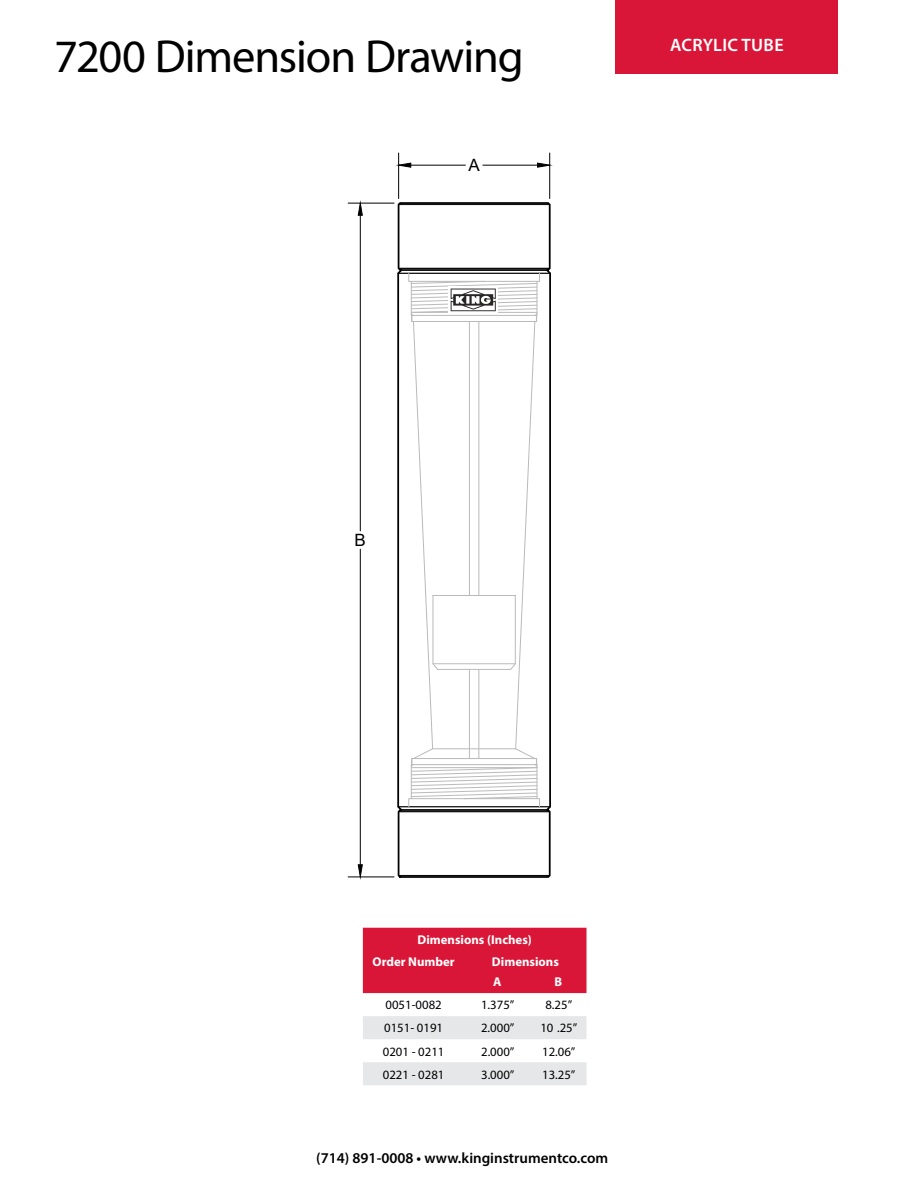
<style>
.page{position:relative;width:918px;height:1188px;background:#fff}
.page>*{position:absolute;margin:0;border:0;box-sizing:border-box;transform-origin:0 0}
.t1{font:46.5px "Myriad Pro";letter-spacing:-.02em;color:#000}
.t2{font:600 18px "Myriad Pro";letter-spacing:.02em;color:#fff}
.t3{font:16.95px "Arial";color:#000}
.t4{font:600 15px "Myriad Pro";color:#000}
.t5{font:12.75px "Myriad Pro";color:#000}
.t6{font:700 12.75px/21.6px "Myriad Pro";color:#fff}
</style>
<div class="page">
<div style="left:615px;top:0;width:223px;height:73px;background:#d91638"></div>
<div style="left:363px;top:928px;width:223px;height:65px;background:#d91638"></div>
<svg style="left:363px;top:1016px;width:223px;height:69px"></svg>
<svg style="left:397px;top:202px;width:154px;height:676px"></svg>
<hr style="left:398px;top:153px;width:1px;height:46px;background:#000">
<hr style="left:549px;top:153px;width:1px;height:46px;background:#000">
<hr style="left:411px;top:165px;width:54px;height:1px;background:#000">
<hr style="left:483px;top:165px;width:55px;height:1px;background:#000">
<svg style="left:398px;top:162px;width:14px;height:6px"></svg>
<svg style="left:537px;top:162px;width:13px;height:6px"></svg>
<hr style="left:348px;top:876px;width:46px;height:1px;background:#000">
<hr style="left:348px;top:203px;width:46px;height:1px;background:#000">
<hr style="left:360px;top:549px;width:1px;height:316px;background:#000">
<hr style="left:360px;top:215px;width:1px;height:316px;background:#000">
<svg style="left:358px;top:864px;width:5px;height:14px"></svg>
<svg style="left:358px;top:202px;width:5px;height:14px"></svg>
<svg style="left:408px;top:273px;width:132px;height:534px"></svg>
<h1 class="t1" style="left:54px;top:28px;width:471px">7200 Dimension Drawing</h1>
<h2 class="t2" style="left:670px;top:34px;width:115px">ACRYLIC TUBE</h2>
<h3 class="t3" style="left:468px;top:154px;width:13px">A</h3>
<h3 class="t3" style="left:354px;top:528px;width:13px">B</h3>
<p class="t6" style="left:373px;top:929px;width:161px;text-indent:45px">Dimensions (Inches)<br>Order Number</p>
<p class="t6" style="left:492px;top:951px;width:68px;line-height:20.7px">Dimensions<br>A</p>
<p class="t6" style="left:554px;top:971px;width:9px">B</p>
<p class="t5" style="left:386px;top:997px;width:58px">0051-0082</p>
<p class="t5" style="left:481px;top:997px;width:35px">1.375”</p>
<p class="t5" style="left:545px;top:997px;width:28px">8.25”</p>
<p class="t5" style="left:384px;top:1020px;width:60px">0151- 0191</p>
<p class="t5" style="left:481px;top:1020px;width:35px">2.000”</p>
<p class="t5" style="left:540px;top:1020px;width:38px">10 .25”</p>
<p class="t5" style="left:383px;top:1043px;width:63px">0201 - 0211</p>
<p class="t5" style="left:481px;top:1043px;width:35px">2.000”</p>
<p class="t5" style="left:542px;top:1043px;width:35px">12.06”</p>
<p class="t5" style="left:383px;top:1066px;width:63px">0221 - 0281</p>
<p class="t5" style="left:481px;top:1066px;width:35px">3.000”</p>
<p class="t5" style="left:542px;top:1066px;width:35px">13.25”</p>
<p class="t4" style="left:316px;top:1148px;width:293px">(714) 891-0008 • www.kinginstrumentco.com</p>
</div>
